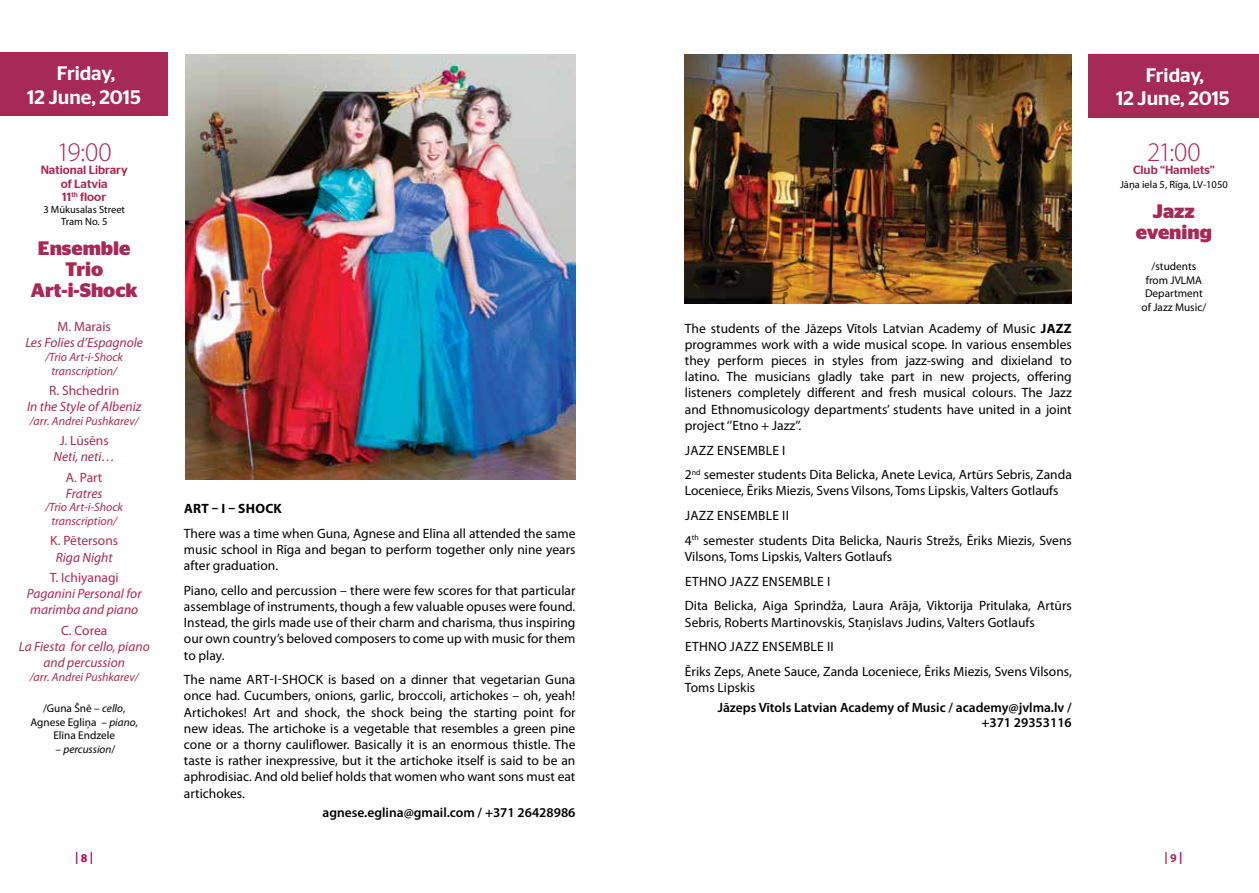
<style>
.page{position:relative;width:1259px;height:893px;background:#fff}
.page>*{position:absolute;margin:0;border:0;box-sizing:border-box;transform-origin:0 0}
.t1{font:300 27px "Myriad Pro";letter-spacing:-.03em;color:#a72a56}
.t2{font:500 19.5px/23.4px "Stag Sans";color:#fff;text-align:center}
.t3{font:700 19.5px/21px "Stag Sans";color:#a72a56;text-align:center}
.t4{font:13.5px/16.2px "Myriad Pro";color:#000;text-align:justify}
.t5{font:italic 13.5px/16.2px "Myriad Pro";color:#a72a56}
.t6{font:600 13.5px/15px "Myriad Pro";color:#000;text-align:right}
.t7{font:13.5px "Myriad Pro";color:#a72a56}
.t8{font:700 13.5px "Myriad Pro";letter-spacing:.02em;color:#000}
.t9{font:italic 12px/13.5px "Myriad Pro";color:#a72a56;text-align:center}
.t10{font:500 12px/13.5px "Stag Sans";color:#a72a56;text-align:center}
.t11{font:700 12px "Myriad Pro";color:#be005b}
.t12{font:700 12px "Myriad Pro";color:#a72a56}
.t13{font:11.25px/13.5px "Myriad Pro";color:#000;text-align:center}
.t14{font:italic 11.25px "Myriad Pro";color:#000}
.t15{font:10.5px/12px "Myriad Pro";color:#000;text-align:center}
.s1{font-style:italic}
.s2{font-style:normal}
.s3{font-weight:700}
.s4{color:#be005b}
</style>
<div class="page">
<img style="left:185px;top:54px;width:390px;height:425px">
<div style="left:0;top:53px;width:167px;height:63px;background:#a72a56"></div>
<div style="left:1089px;top:54px;width:170px;height:64px;background:#a72a56"></div>
<img style="left:685px;top:54px;width:386px;height:249px">
<h2 class="t2" style="left:27px;top:62px;width:115px">Friday,<br>12 June, 2015</h2>
<h1 class="t1" style="left:57px;top:137px;width:56px">19:00</h1>
<p class="t10" style="left:41px;top:163px;width:89px">National Library of Latvia<br>11<sup>th</sup> floor</p>
<p class="t15" style="left:43px;top:204px;width:83px">3 Mūkusalas Street<br>Tram No. 5</p>
<h2 class="t3" style="left:31px;top:238px;width:108px">Ensemble<br>Trio<br>Art-i-Shock</h2>
<p class="t7" style="left:58px;top:319px;width:55px">M. Marais</p>
<p class="t5" style="left:25px;top:335px;width:119px">Les Folies d’Espagnole</p>
<p class="t9" style="left:45px;top:350px;width:79px">/Trio Art-i-Shock transcription/</p>
<p class="t7" style="left:49px;top:383px;width:72px">R. Shchedrin</p>
<p class="t5" style="left:27px;top:399px;width:116px">In the Style of Albeniz</p>
<p class="t9" style="left:30px;top:414px;width:111px">/arr. Andrei Pushkarev/</p>
<p class="t7" style="left:60px;top:433px;width:51px">J. Lūsēns</p>
<p class="t5" style="left:53px;top:449px;width:63px">Neti, neti…</p>
<p class="t7" style="left:66px;top:470px;width:38px">A. Part</p>
<p class="t5" style="left:66px;top:486px;width:38px">Fratres</p>
<p class="t9" style="left:45px;top:501px;width:79px">/Trio Art-i-Shock transcription/</p>
<p class="t7" style="left:50px;top:533px;width:69px">K. Pētersons</p>
<p class="t5" style="left:56px;top:549px;width:58px">Riga Night</p>
<p class="t7" style="left:50px;top:570px;width:70px">T. Ichiyanagi</p>
<p class="t5" style="left:27px;top:586px;width:116px">Paganini Personal for marimba and piano</p>
<p class="t7" style="left:61px;top:623px;width:48px">C. Corea</p>
<p class="t5" style="left:19px;top:639px;width:132px;text-align:center">La Fiesta for cello, piano and percussion</p>
<p class="t9" style="left:30px;top:670px;width:111px">/arr. Andrei Pushkarev/</p>
<p class="t13" style="left:31px;top:702px;width:109px">/Guna Šnē – <span class="s1">cello</span>,<br>Agnese Egliņa – <span class="s1">piano</span>,<br>Elīna Endzele</p>
<p class="t14" style="left:55px;top:743px;width:61px"><span class="s2">–</span> percussion<span class="s2">/</span></p>
<p class="t8" style="left:184px;top:501px;width:99px">ART – I – SHOCK</p>
<p class="t4" style="left:184px;top:525px;width:393px">There was a time when Guna, Agnese and Elīna all attended the same music school in Rīga and began to perform together only nine years after graduation.</p>
<p class="t4" style="left:184px;top:582px;width:393px">Piano, cello and percussion – there were few scores for that particular assemblage of instruments, though a few valuable opuses were found.<br>Instead, the girls made use of their charm and charisma, thus inspiring our own country’s beloved composers to come up with music for them to play.</p>
<p class="t4" style="left:184px;top:672px;width:393px">The name ART-I-SHOCK is based on a dinner that vegetarian Guna once had. Cucumbers, onions, garlic, broccoli, artichokes – oh, yeah!<br>Artichokes! Art and shock, the shock being the starting point for new ideas. The artichoke is a vegetable that resembles a green pine cone or a thorny cauliflower. Basically it is an enormous thistle. The taste is rather inexpressive, but it the artichoke itself is said to be an aphrodisiac. And old belief holds that women who want sons must eat artichokes.</p>
<p class="t6" style="left:323px;top:805px;width:254px">agnese.eglina@gmail.com / +371 26428986</p>
<p class="t4" style="left:685px;top:320px;width:388px">The students of the Jāzeps Vītols Latvian Academy of Music <span class="s3">JAZZ </span>programmes work with a wide musical scope. In various ensembles they perform pieces in styles from jazz-swing and dixieland to latino. The musicians gladly take part in new projects, offering listeners completely different and fresh musical colours. The Jazz and Ethnomusicology departments’ students have united in a joint project ‘’Etno + Jazz’’.</p>
<p class="t4" style="left:685px;top:438px;width:388px;line-height:24.8px">JAZZ ENSEMBLE I<br>2<sup>nd</sup> semester students Dita Belicka, Anete Levica, Artūrs Sebris, Zanda</p>
<p class="t4" style="left:685px;top:479px;width:388px;line-height:24.8px;text-align:left">Loceniece, Ēriks Miezis, Svens Vilsons, Toms Lipskis, Valters Gotlaufs<br>JAZZ ENSEMBLE II<br>4<sup>th</sup> semester students Dita Belicka, Nauris Strežs, Ēriks Miezis, Svens</p>
<p class="t4" style="left:685px;top:544px;width:388px;line-height:24.8px;text-align:left">Vilsons, Toms Lipskis, Valters Gotlaufs<br>ETHNO JAZZ ENSEMBLE I<br>Dita Belicka, Aiga Sprindža, Laura Arāja, Viktorija Pritulaka, Artūrs</p>
<p class="t4" style="left:685px;top:610px;width:388px;line-height:24.8px;text-align:left">Sebris, Roberts Martinovskis, Staņislavs Judins, Valters Gotlaufs<br>ETHNO JAZZ ENSEMBLE II<br>Ēriks Zeps, Anete Sauce, Zanda Loceniece, Ēriks Miezis, Svens Vilsons,</p>
<p class="t4" style="left:685px;top:680px;width:72px">Toms Lipskis</p>
<p class="t6" style="left:718px;top:700px;width:355px">Jāzeps Vītols Latvian Academy of Music / academy@jvlma.lv / +371 29353116</p>
<h2 class="t2" style="left:1116px;top:63px;width:115px">Friday,<br>12 June, 2015</h2>
<h1 class="t1" style="left:1147px;top:137px;width:55px">21:00</h1>
<p class="t10" style="left:1133px;top:163px;width:83px">Club “Hamlets”</p>
<p class="t15" style="left:1120px;top:178px;width:109px">Jāņa iela 5, Rīga, LV-1050</p>
<h2 class="t3" style="left:1135px;top:200px;width:78px">Jazz evening</h2>
<p class="t13" style="left:1141px;top:260px;width:66px">/students from JVLMA<br>Department of Jazz Music/</p>
<p class="t11" style="left:75px;top:850px;width:20px">| 8 |</p>
<p class="t12" style="left:1164px;top:850px;width:20px">| 9 <span class="s4">|</span></p>
</div>
